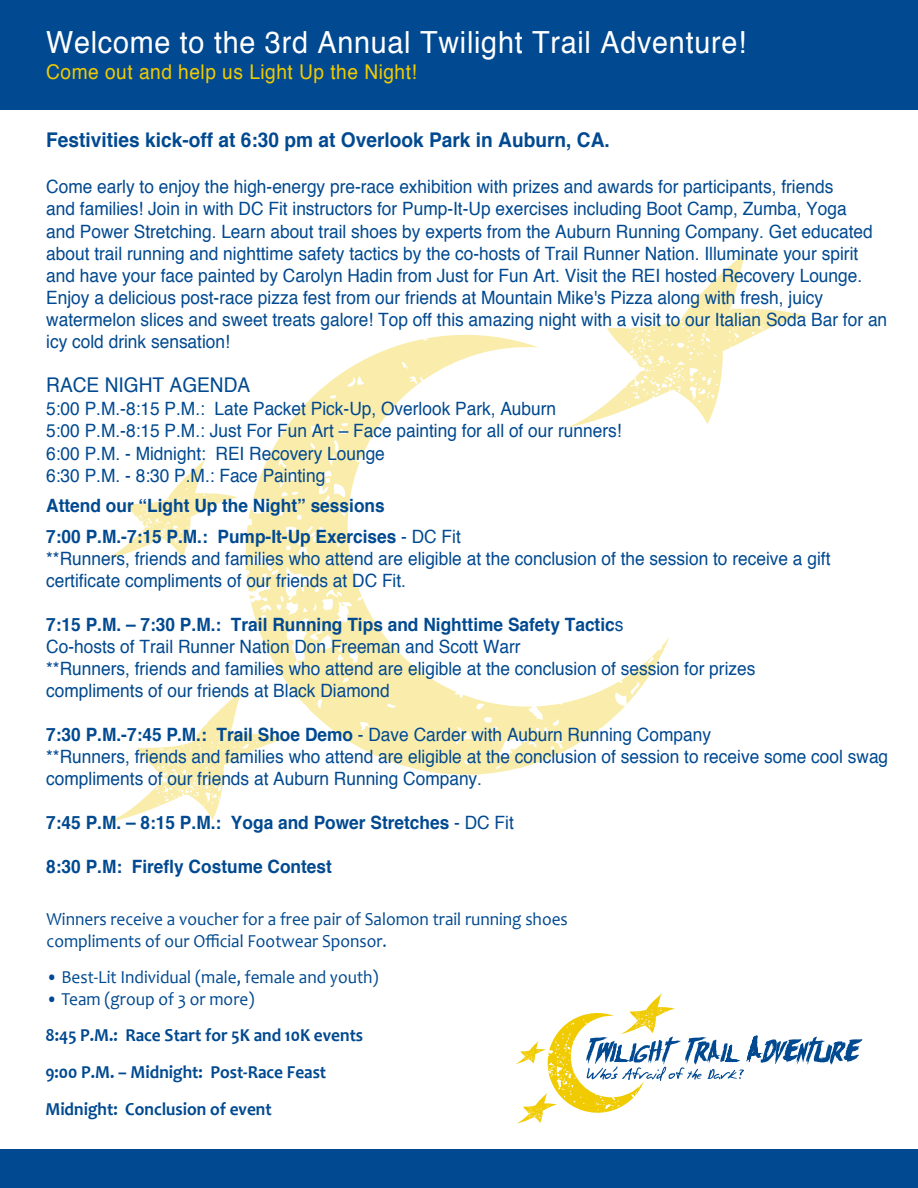
<style>
.page{position:relative;width:918px;height:1188px;background:#fff}
.page>*{position:absolute;margin:0;border:0;box-sizing:border-box;transform-origin:0 0}
.t1{font:30.45px "Helvetica";letter-spacing:.025em;color:#fff;scale:.94 1}
.t2{font:20.4px "Helvetica";letter-spacing:.025em;color:#f0cb02;scale:.94 1}
.t3{font:700 20.25px "Helvetica";color:#014990;scale:.94 1}
.t4{font:20.25px "Helvetica";color:#014990;scale:.94 1}
.t5{font:18.3px/22px "Helvetica";color:#014990;scale:.94 1}
.t6{font:18.3px/22px "Candara";color:#014990;scale:.94 1}
.t7{font:700 18.3px/30.5px "Helvetica";color:#014990;scale:.94 1}
.t8{font:700 18.3px/36.8px "Candara";color:#014990;scale:.94 1}
.s1{font-weight:400}
.s2{font-weight:700}
</style>
<div class="page">
<svg style="left:246px;top:335px;width:424px;height:440px"></svg>
<svg style="left:565px;top:247px;width:242px;height:181px"></svg>
<svg style="left:106px;top:687px;width:182px;height:136px"></svg>
<svg style="left:103px;top:459px;width:135px;height:101px"></svg>
<div style="left:0;top:0;width:918px;height:110px;background:#014990"></div>
<svg style="left:515px;top:993px;width:347px;height:131px"></svg>
<div style="left:0;top:1149px;width:918px;height:39px;background:#014990"></div>
<h1 class="t1" style="left:46px;top:19px;width:746px">Welcome to the 3rd Annual Twilight Trail Adventure!</h1>
<p class="t2" style="left:46px;top:56px;width:396px">Come out and help us Light Up the Night!</p>
<p class="t3" style="left:46px;top:124px;width:601px">Festivities kick-off at 6:30 pm at Overlook Park in Auburn, CA.</p>
<p class="t5" style="left:46px;top:177px;width:896px">Come early to enjoy the high-energy pre-race exhibition with prizes and awards for participants, friends<br>and families! Join in with DC Fit instructors for Pump-It-Up exercises including Boot Camp, Zumba, Yoga<br>and Power Stretching. Learn about trail shoes by experts from the Auburn Running Company. Get educated about trail running and nighttime safety tactics by the co-hosts of Trail Runner Nation. Illuminate your spirit and have your face painted by Carolyn Hadin from Just for Fun Art. Visit the REI hosted Recovery Lounge.<br>Enjoy a delicious post-race pizza fest from our friends at Mountain Mike's Pizza along with fresh, juicy watermelon slices and sweet treats galore! Top off this amazing night with a visit to our Italian Soda Bar for an icy cold drink sensation!</p>
<p class="t4" style="left:46px;top:369px;width:219px">RACE NIGHT AGENDA</p>
<p class="t5" style="left:46px;top:398px;width:614px;line-height:22.5px">5:00 P.M.-8:15 P.M.: Late Packet Pick-Up, Overlook Park, Auburn<br>5:00 P.M.-8:15 P.M.: Just For Fun Art – Face painting for all of our runners!<br>6:00 P.M. - Midnight: REI Recovery Lounge<br>6:30 P.M. - 8:30 P.M.: Face Painting</p>
<p class="t7" style="left:46px;top:491px;width:443px">Attend our “Light Up the Night” sessions<br>7:00 P.M.-7:15 P.M.: Pump-It-Up Exercises <span class="s1">- DC Fit</span></p>
<p class="t5" style="left:46px;top:548px;width:836px">**Runners, friends and families who attend are eligible at the conclusion of the session to receive a gift certificate compliments of our friends at DC Fit.</p>
<p class="t5" style="left:46px;top:614px;width:756px"><span class="s2">7:15 P.M. – 7:30 P.M.: Trail Running Tips and Nighttime Safety Tactic</span>s<br>Co-hosts of Trail Runner Nation Don Freeman and Scott Warr<br>**Runners, friends and families who attend are eligible at the conclusion of session for prizes compliments of our friends at Black Diamond</p>
<p class="t5" style="left:46px;top:724px;width:897px"><span class="s2">7:30 P.M.-7:45 P.M.: Trail Shoe Demo</span> - Dave Carder with Auburn Running Company<br>**Runners, friends and families who attend are eligible at the conclusion of session to receive some cool swag compliments of our friends at Auburn Running Company.</p>
<p class="t7" style="left:46px;top:807px;width:499px">7:45 P.M. – 8:15 P.M.: Yoga and Power Stretches <span class="s1">- DC Fit</span></p>
<p class="t7" style="left:46px;top:851px;width:305px">8:30 P.M: Firefly Costume Contest</p>
<p class="t6" style="left:47px;top:907px;width:556px">Winners receive a voucher for a free pair of Salomon trail running shoes compliments of our Official Footwear Sponsor.</p>
<p class="t6" style="left:46px;top:966px;width:355px">• Best-Lit Individual (male, female and youth)</p>
<p class="t6" style="left:46px;top:988px;width:223px">• Team (group of 3 or more)</p>
<p class="t8" style="left:45px;top:1017px;width:340px">8:45 P.M.: Race Start for 5K and 10K events<br>9:00 P.M. – Midnight: Post-Race Feast<br>Midnight: Conclusion of event</p>
</div>
